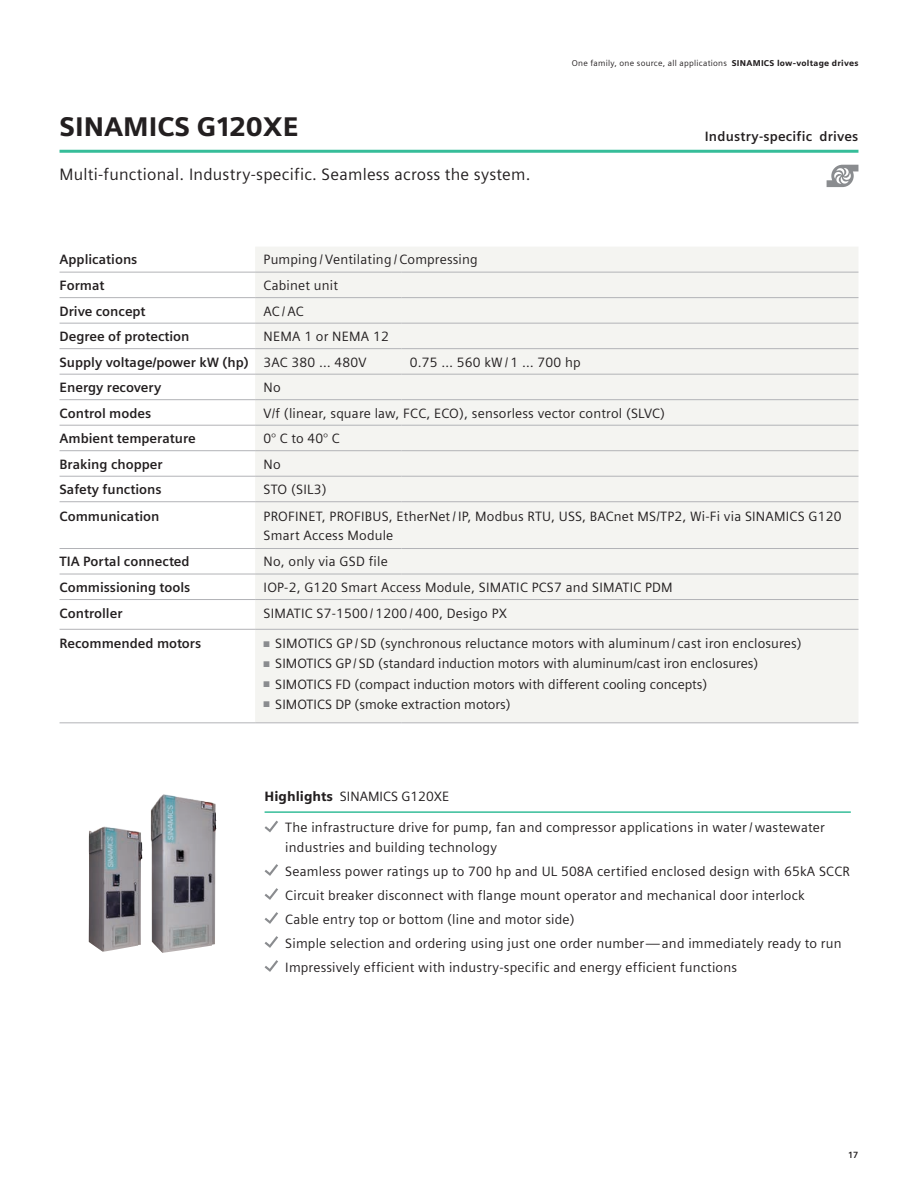
<style>
.page{position:relative;width:918px;height:1188px;background:#fff}
.page>*{position:absolute;margin:0;border:0;box-sizing:border-box;transform-origin:0 0}
._02_HL_Headline_18pt{font:900 27px "Siemens Sans";color:#231f20}
._03_CT_Copy_11pt_130{font:16.5px "Siemens Sans";letter-spacing:.015em;color:#231f20}
.BP_TX_Roman_9pt_blac{font:13.5px/19.5px "Siemens Sans";letter-spacing:.015em;color:#231f20}
.BP_Tx_Roman_9pt_blac{font:13.5px "Siemens Sans";color:#231f20}
.BP_SubHD_9pt_Black{font:700 13.5px "Siemens Sans";color:#231f20}
.BP_SubHD_9pt_Black-2{font:13.5px "Siemens Sans";color:#231f20}
.BP_SubHd_9pt_White{font:700 13.5px "Siemens Sans";letter-spacing:.015em;color:#231f20}
.t1{font:700 9px "Siemens Sans";color:#231f20}
.t2{font:8.4px "Siemens Sans";letter-spacing:.03em;color:#231f20}
.s1{font-weight:900}
.s2{color:#8a8c8f}
</style>
<div class="page">
<img style="left:89px;top:794px;width:128px;height:159px">
<div style="left:255px;top:247px;width:603px;height:475px;background:#f4f4f1"></div>
<hr style="left:60px;top:297px;width:195px;height:1px;background:#b2b3b7">
<hr style="left:255px;top:297px;width:146px;height:1px;background:#b2b3b7">
<hr style="left:401px;top:297px;width:457px;height:1px;background:#b2b3b7">
<hr style="left:60px;top:323px;width:195px;height:1px;background:#b2b3b7">
<hr style="left:255px;top:323px;width:146px;height:1px;background:#b2b3b7">
<hr style="left:401px;top:323px;width:457px;height:1px;background:#b2b3b7">
<hr style="left:60px;top:348px;width:195px;height:1px;background:#b2b3b7">
<hr style="left:255px;top:348px;width:146px;height:1px;background:#b2b3b7">
<hr style="left:401px;top:348px;width:457px;height:1px;background:#b2b3b7">
<hr style="left:60px;top:374px;width:195px;height:1px;background:#b2b3b7">
<hr style="left:255px;top:374px;width:146px;height:1px;background:#b2b3b7">
<hr style="left:401px;top:374px;width:457px;height:1px;background:#b2b3b7">
<hr style="left:60px;top:399px;width:195px;height:1px;background:#b2b3b7">
<hr style="left:255px;top:399px;width:146px;height:1px;background:#b2b3b7">
<hr style="left:401px;top:399px;width:457px;height:1px;background:#b2b3b7">
<hr style="left:60px;top:272px;width:195px;height:1px;background:#b2b3b7">
<hr style="left:255px;top:272px;width:146px;height:1px;background:#b2b3b7">
<hr style="left:401px;top:272px;width:457px;height:1px;background:#b2b3b7">
<hr style="left:60px;top:629px;width:195px;height:1px;background:#b2b3b7">
<hr style="left:255px;top:629px;width:146px;height:1px;background:#b2b3b7">
<hr style="left:401px;top:629px;width:457px;height:1px;background:#b2b3b7">
<hr style="left:60px;top:722px;width:195px;height:1px;background:#b2b3b7">
<hr style="left:255px;top:722px;width:146px;height:1px;background:#b2b3b7">
<hr style="left:401px;top:722px;width:457px;height:1px;background:#b2b3b7">
<hr style="left:60px;top:425px;width:195px;height:1px;background:#b2b3b7">
<hr style="left:255px;top:425px;width:146px;height:1px;background:#b2b3b7">
<hr style="left:401px;top:425px;width:457px;height:1px;background:#b2b3b7">
<hr style="left:60px;top:450px;width:195px;height:1px;background:#b2b3b7">
<hr style="left:255px;top:450px;width:146px;height:1px;background:#b2b3b7">
<hr style="left:401px;top:450px;width:457px;height:1px;background:#b2b3b7">
<hr style="left:60px;top:476px;width:195px;height:1px;background:#b2b3b7">
<hr style="left:255px;top:476px;width:146px;height:1px;background:#b2b3b7">
<hr style="left:401px;top:476px;width:457px;height:1px;background:#b2b3b7">
<hr style="left:60px;top:501px;width:195px;height:1px;background:#b2b3b7">
<hr style="left:255px;top:501px;width:146px;height:1px;background:#b2b3b7">
<hr style="left:401px;top:501px;width:457px;height:1px;background:#b2b3b7">
<hr style="left:60px;top:548px;width:195px;height:1px;background:#b2b3b7">
<hr style="left:255px;top:548px;width:146px;height:1px;background:#b2b3b7">
<hr style="left:401px;top:548px;width:457px;height:1px;background:#b2b3b7">
<hr style="left:60px;top:574px;width:195px;height:1px;background:#b2b3b7">
<hr style="left:255px;top:574px;width:146px;height:1px;background:#b2b3b7">
<hr style="left:401px;top:574px;width:457px;height:1px;background:#b2b3b7">
<hr style="left:60px;top:599px;width:195px;height:1px;background:#b2b3b7">
<hr style="left:255px;top:599px;width:146px;height:1px;background:#b2b3b7">
<hr style="left:401px;top:599px;width:457px;height:1px;background:#b2b3b7">
<svg style="left:827px;top:165px;width:31px;height:22px"></svg>
<hr style="left:60px;top:150px;width:798px;height:3px;background:#36bd99">
<hr style="left:265px;top:811px;width:586px;height:2px;background:#36bd99">
<svg style="left:265px;top:821px;width:13px;height:11px"></svg>
<svg style="left:265px;top:864px;width:13px;height:12px"></svg>
<svg style="left:265px;top:888px;width:13px;height:12px"></svg>
<svg style="left:265px;top:912px;width:13px;height:12px"></svg>
<svg style="left:265px;top:936px;width:13px;height:12px"></svg>
<svg style="left:265px;top:960px;width:13px;height:12px"></svg>
<p class="_02_HL_Headline_18pt" style="left:60px;top:110px;width:241px">SINAMICS G120XE</p>
<p class="_03_CT_Copy_11pt_130" style="left:60px;top:165px;width:473px">Multi-functional. Industry-specific. Seamless across the system.</p>
<p class="t2" style="left:572px;top:58px;width:288px">One family, one source, all applications <span class="s1">SINAMICS low-voltage drives</span></p>
<p class="BP_SubHd_9pt_White" style="left:705px;top:129px;width:155px">Industry-specific drives</p>
<p class="BP_SubHD_9pt_Black" style="left:60px;top:252px;width:79px">Applications</p>
<p class="BP_TX_Roman_9pt_blac" style="left:264px;top:250px;width:216px">Pumping / Ventilating / Compressing</p>
<p class="BP_SubHD_9pt_Black" style="left:60px;top:278px;width:47px">Format</p>
<p class="BP_TX_Roman_9pt_blac" style="left:264px;top:276px;width:76px">Cabinet unit</p>
<p class="BP_SubHD_9pt_Black" style="left:60px;top:303px;width:88px">Drive concept</p>
<p class="BP_TX_Roman_9pt_blac" style="left:264px;top:301px;width:42px">AC/AC</p>
<p class="BP_SubHD_9pt_Black" style="left:60px;top:329px;width:132px">Degree of protection</p>
<p class="BP_TX_Roman_9pt_blac" style="left:264px;top:327px;width:127px">NEMA 1 or NEMA 12</p>
<p class="BP_SubHD_9pt_Black" style="left:60px;top:354px;width:191px">Supply voltage/power kW (hp)</p>
<p class="BP_TX_Roman_9pt_blac" style="left:264px;top:352px;width:104px">3AC 380 … 480V</p>
<p class="BP_TX_Roman_9pt_blac" style="left:410px;top:352px;width:172px">0.75 … 560 kW / 1 … 700 hp</p>
<p class="BP_SubHD_9pt_Black" style="left:60px;top:380px;width:103px">Energy recovery</p>
<p class="BP_TX_Roman_9pt_blac" style="left:264px;top:378px;width:19px">No</p>
<p class="BP_SubHD_9pt_Black" style="left:60px;top:405px;width:93px">Control modes</p>
<p class="BP_TX_Roman_9pt_blac" style="left:264px;top:403px;width:403px">V/f (linear, square law, FCC, ECO), sensorless vector control (SLVC)</p>
<p class="BP_SubHD_9pt_Black" style="left:60px;top:431px;width:138px">Ambient temperature</p>
<p class="BP_TX_Roman_9pt_blac" style="left:264px;top:429px;width:78px">0° C to 40° C</p>
<p class="BP_SubHD_9pt_Black" style="left:60px;top:456px;width:105px">Braking chopper</p>
<p class="BP_TX_Roman_9pt_blac" style="left:264px;top:454px;width:19px">No</p>
<p class="BP_SubHD_9pt_Black" style="left:60px;top:482px;width:104px">Safety functions</p>
<p class="BP_TX_Roman_9pt_blac" style="left:264px;top:480px;width:64px">STO (SIL3)</p>
<p class="BP_SubHD_9pt_Black" style="left:60px;top:508px;width:101px">Communication</p>
<p class="BP_TX_Roman_9pt_blac" style="left:264px;top:506px;width:579px">PROFINET, PROFIBUS, EtherNet/ IP, Modbus RTU, USS, BACnet MS/TP2, Wi-Fi via SINAMICS G120<br>Smart Access Module</p>
<p class="BP_SubHD_9pt_Black" style="left:60px;top:554px;width:132px">TIA Portal connected</p>
<p class="BP_TX_Roman_9pt_blac" style="left:264px;top:552px;width:126px">No, only via GSD file</p>
<p class="BP_SubHD_9pt_Black" style="left:60px;top:580px;width:132px">Commissioning tools</p>
<p class="BP_TX_Roman_9pt_blac" style="left:264px;top:578px;width:411px">IOP-2, G120 Smart Access Module, SIMATIC PCS7 and SIMATIC PDM</p>
<p class="BP_SubHD_9pt_Black" style="left:60px;top:606px;width:64px">Controller</p>
<p class="BP_TX_Roman_9pt_blac" style="left:264px;top:604px;width:245px">SIMATIC S7-1500 / 1200 / 400, Desigo PX</p>
<p class="BP_SubHD_9pt_Black" style="left:60px;top:636px;width:143px">Recommended motors</p>
<p class="BP_Tx_Roman_9pt_blac" style="left:264px;top:636px;width:540px"><span class="s2">■</span> SIMOTICS GP / SD (synchronous reluctance motors with aluminum / cast iron enclosures)</p>
<p class="BP_Tx_Roman_9pt_blac" style="left:264px;top:656px;width:496px"><span class="s2">■</span> SIMOTICS GP / SD (standard induction motors with aluminum/cast iron enclosures)</p>
<p class="BP_Tx_Roman_9pt_blac" style="left:264px;top:676px;width:445px"><span class="s2">■</span> SIMOTICS FD (compact induction motors with different cooling concepts)</p>
<p class="BP_Tx_Roman_9pt_blac" style="left:264px;top:697px;width:249px"><span class="s2">■</span> SIMOTICS DP (smoke extraction motors)</p>
<p class="BP_SubHD_9pt_Black-2" style="left:265px;top:789px;width:186px"><span class="s1">Highlights</span> SINAMICS G120XE</p>
<p class="BP_TX_Roman_9pt_blac" style="left:285px;top:818px;width:541px">The infrastructure drive for pump, fan and compressor applications in water/wastewater industries and building technology</p>
<p class="BP_TX_Roman_9pt_blac" style="left:285px;top:862px;width:566px">Seamless power ratings up to 700 hp and UL 508A certified enclosed design with 65kA SCCR</p>
<p class="BP_TX_Roman_9pt_blac" style="left:285px;top:886px;width:521px">Circuit breaker disconnect with flange mount operator and mechanical door interlock</p>
<p class="BP_TX_Roman_9pt_blac" style="left:285px;top:910px;width:291px">Cable entry top or bottom (line and motor side)</p>
<p class="BP_TX_Roman_9pt_blac" style="left:285px;top:934px;width:558px">Simple selection and ordering using just one order number—and immediately ready to run</p>
<p class="BP_TX_Roman_9pt_blac" style="left:285px;top:958px;width:453px">Impressively efficient with industry-specific and energy efficient functions</p>
<p class="t1" style="left:848px;top:1150px;width:12px">17</p>
</div>
